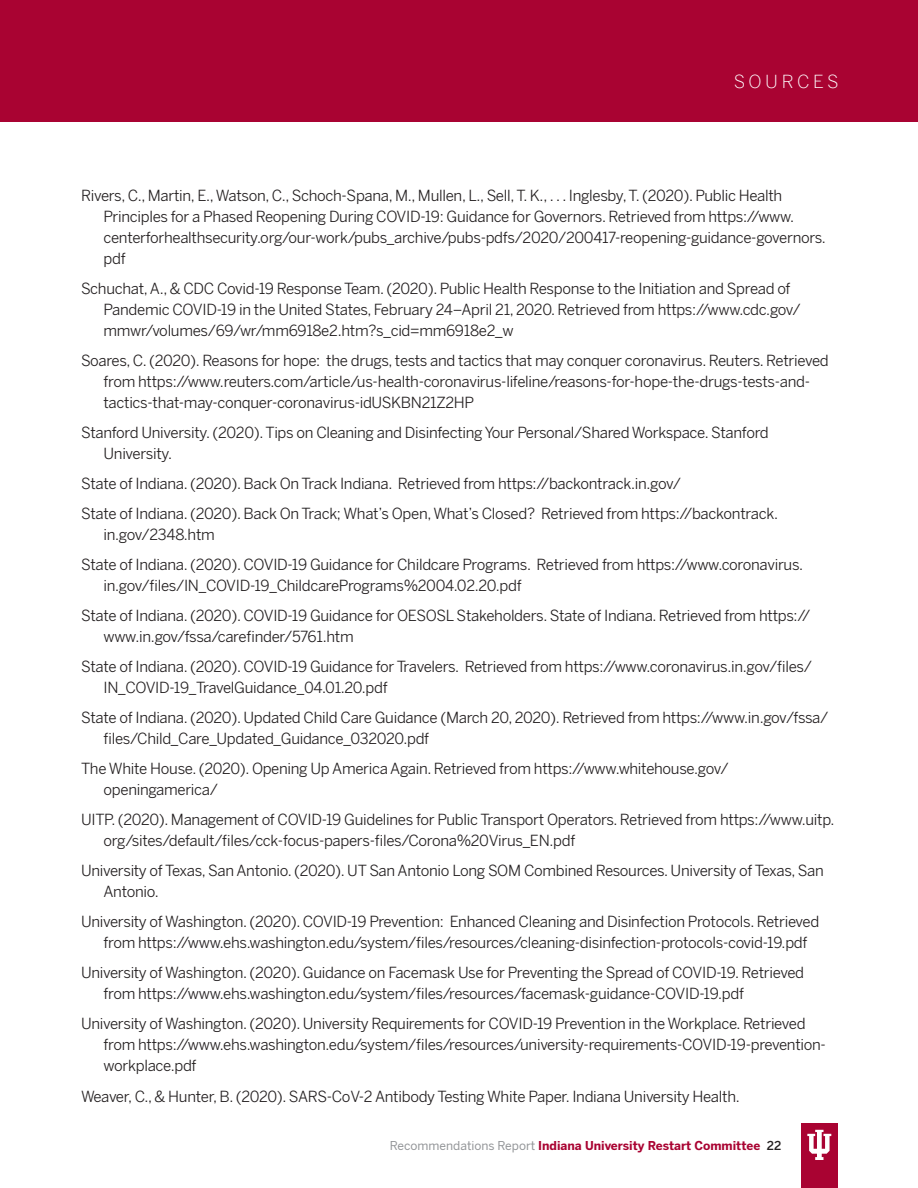
<style>
.page{position:relative;width:918px;height:1188px;background:#fff}
.page>*{position:absolute;margin:0;border:0;box-sizing:border-box;transform-origin:0 0}
.Headline_style__whit{font:300 18px "Benton Sans";letter-spacing:.19em;color:#fff}
.t1{font:15px/21px "Benton Sans";letter-spacing:-.02em;color:#231f20}
.t2{font:700 12px "Benton Sans";color:#a90332}
.t3{font:500 12px "Benton Sans";color:#231f20}
.s1{font-weight:400;color:#939598}
</style>
<div class="page">
<div style="left:0;top:0;width:918px;height:122px;background:#a90332"></div>
<div style="left:801px;top:1124px;width:37px;height:64px;background:#a90332"></div>
<svg style="left:807px;top:1130px;width:24px;height:30px"></svg>
<p class="Headline_style__whit" style="left:734px;top:71px;width:106px">SOURCES</p>
<p class="t1" style="left:104px;top:185px;width:724px;text-indent:-22px">Rivers, C., Martin, E., Watson, C., Schoch-Spana, M., Mullen, L., Sell, T. K., . . . Inglesby, T. (2020). Public Health Principles for a Phased Reopening During COVID-19: Guidance for Governors. Retrieved from https://www. centerforhealthsecurity.org/our-work/pubs_archive/pubs-pdfs/2020/200417-reopening-guidance-governors. pdf</p>
<p class="t1" style="left:104px;top:278px;width:699px;text-indent:-22px">Schuchat, A., &amp; CDC Covid-19 Response Team. (2020). Public Health Response to the Initiation and Spread of<br>Pandemic COVID-19 in the United States, February 24–April 21, 2020. Retrieved from https://www.cdc.gov/ mmwr/volumes/69/wr/mm6918e2.htm?s_cid=mm6918e2_w</p>
<p class="t1" style="left:104px;top:350px;width:727px;text-indent:-22px">Soares, C. (2020). Reasons for hope: the drugs, tests and tactics that may conquer coronavirus. Reuters. Retrieved from https://www.reuters.com/article/us-health-coronavirus-lifeline/reasons-for-hope-the-drugs-tests-and&shy;tactics-that-may-conquer-coronavirus-idUSKBN21Z2HP</p>
<p class="t1" style="left:104px;top:422px;width:667px;text-indent:-22px">Stanford University. (2020). Tips on Cleaning and Disinfecting Your Personal/Shared Workspace. Stanford<br>University.</p>
<p class="t1" style="left:81px;top:473px;width:602px">State of Indiana. (2020). Back On Track Indiana. Retrieved from https://backontrack.in.gov/</p>
<p class="t1" style="left:104px;top:503px;width:676px;text-indent:-22px">State of Indiana. (2020). Back On Track; What’s Open, What’s Closed? Retrieved from https://backontrack. in.gov/2348. htm</p>
<p class="t1" style="left:104px;top:554px;width:701px;text-indent:-22px">State of Indiana. (2020). COVID-19 Guidance for Childcare Programs. Retrieved from https://www.coronavirus. in.gov/files/IN_COVID-19_ChildcarePrograms%2004.02.20.pdf</p>
<p class="t1" style="left:104px;top:605px;width:708px;text-indent:-22px">State of Indiana. (2020). COVID-19 Guidance for OESOSL Stakeholders. State of Indiana. Retrieved from https:// www.in.gov/fssa/carefinder/5761.htm</p>
<p class="t1" style="left:104px;top:656px;width:710px;text-indent:-22px">State of Indiana. (2020). COVID-19 Guidance for Travelers. Retrieved from https://www.coronavirus.in.gov/files/<br>IN_COVID-19_TravelGuidance_04.01.20.pdf</p>
<p class="t1" style="left:104px;top:707px;width:726px;text-indent:-22px">State of Indiana. (2020). Updated Child Care Guidance (March 20, 2020). Retrieved from https://www. in.gov/fssa/ files/Child_Care_Updated_Guidance_032020.pdf</p>
<p class="t1" style="left:104px;top:758px;width:627px;text-indent:-22px">The White House. (2020). Opening Up America Again. Retrieved from https://www.whitehouse.gov/ openingamerica/</p>
<p class="t1" style="left:104px;top:809px;width:733px;text-indent:-22px">UITP. (2020). Management of COVID-19 Guidelines for Public Transport Operators. Retrieved from https://www.uitp. org/sites/default/files/cck-focus-papers-files/Corona%20Virus_EN.pdf</p>
<p class="t1" style="left:104px;top:860px;width:722px;text-indent:-22px">University of Texas, San Antonio. (2020). UT San Antonio Long SOM Combined Resources. University of Texas, San<br>Antonio.</p>
<p class="t1" style="left:104px;top:911px;width:717px;text-indent:-22px">University of Washington. (2020). COVID-19 Prevention: Enhanced Cleaning and Disinfection Protocols. Retrieved from https://www.ehs.washington.edu/system/files/resources/cleaning-disinfection-protocols-covid-19.pdf</p>
<p class="t1" style="left:104px;top:962px;width:702px;text-indent:-22px">University of Washington. (2020). Guidance on Facemask Use for Preventing the Spread of COVID-19. Retrieved from https://www.ehs.washington.edu/system/files/resources/facemask-guidance-COVID-19.pdf</p>
<p class="t1" style="left:104px;top:1013px;width:724px;text-indent:-22px">University of Washington. (2020). University Requirements for COVID-19 Prevention in the Workplace. Retrieved from https://www.ehs.washington.edu/system/files/resources/university-requirements-COVID-19-prevention&shy;workplace. pdf</p>
<p class="t1" style="left:81px;top:1086px;width:660px">Weaver, C., &amp; Hunter, B. (2020). SARS-CoV-2 Antibody Testing White Paper. Indiana University Health.</p>
<p class="t2" style="left:390px;top:1138px;width:372px"><span class="s1">Recommendations Report</span> Indiana University Restart Committee</p>
<p class="t3" style="left:767px;top:1138px;width:16px">22</p>
</div>
